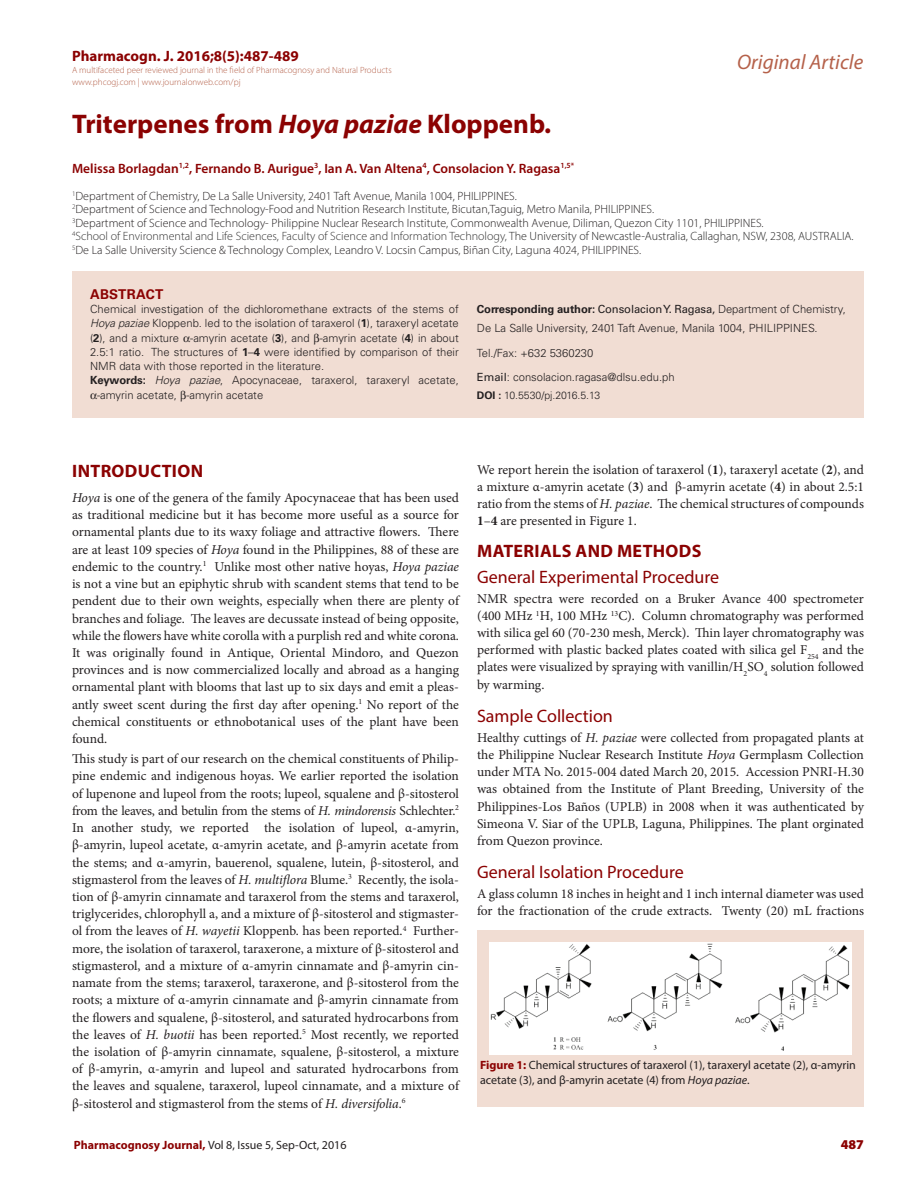
<style>
.page{position:relative;width:918px;height:1188px;background:#fff}
.page>*{position:absolute;margin:0;border:0;box-sizing:border-box;transform-origin:0 0}
.CT{font:700 27px "Myriad Pro";color:#8b0202}
.t1{font:italic 21px "Myriad Pro";color:#b5614a}
._2_HD{font:18px "Myriad Pro";color:#8b0202}
._1_HD{font:700 18px "Myriad Pro";letter-spacing:.02em;color:#8b0202}
.t2{font:700 15px "Myriad Pro";color:#8b0202}
.TXT{font:13.5px/17.2px "Minion Pro";color:#231f20;text-align:justify}
.CA{font:600 13.5px "Myriad Pro";color:#8b0202}
.ABS_HD{font:700 13.5px "Univers LT Std";letter-spacing:.02em;color:#8b0202}
.RRH{font:900 13.5px "Myriad Pro";color:#8b0202}
.CA_Aff{font:300 12px "Myriad Pro";color:#231f20}
.CA_Aff-2{font:300 12px "Myriad Pro";color:#333}
.FIG_CAP{font:12px/15px "Myriad Pro";color:#231f20}
.RRH-2{font:12px "Myriad Pro";color:#231f20}
.ABS_TXT{font:300 11.25px/14.2px "Univers LT Std";color:#231f20}
.ABS_AU_ADD{font:300 10.5px "Univers LT Std";color:#231f20}
.t3{font:300 9px/12px "Myriad Pro";color:#b5614a}
.s1{font-style:italic}
.s2{color:#222}
.s3{font-weight:700}
.s4{font-weight:400}
.s5{font-weight:700;color:#8b0202}
</style>
<div class="page">
<div style="left:72px;top:271px;width:792px;height:146px;background:#f1ddd3"></div>
<div style="left:477px;top:931px;width:387px;height:176px;background:#f1ddd3"></div>
<img style="left:489px;top:943px;width:362px;height:111px">
<p class="t2" style="left:72px;top:46px;width:228px">Pharmacogn. J. 2016;8(5):487-489</p>
<p class="t3" style="left:72px;top:64px;width:321px">A multifaceted peer reviewed journal in the field of Pharmacognosy and Natural Products www.phcogj.com | www.journalonweb.com/pj</p>
<h2 class="t1" style="left:737px;top:49px;width:128px">Original Article</h2>
<p class="CT" style="left:72px;top:106px;width:481px">Triterpenes from <span class="s1">Hoya paziae</span> Kloppenb.</p>
<p class="CA" style="left:72px;top:159px;width:504px">Melissa Borlagdan<sup>1,2</sup>, Fernando B. Aurigue<sup>3</sup>, Ian A. Van Altena<sup>4</sup>, Consolacion Y. Ragasa<sup>1,5*</sup></p>
<p class="CA_Aff" style="left:72px;top:189px;width:446px"><sup>1</sup>Department of Chemistry, De La Salle University, 2401 Taft Avenue, Manila 1004, PHILIPPINES.</p>
<p class="CA_Aff" style="left:72px;top:202px;width:584px"><sup>2</sup>Department of Science and Technology-Food and Nutrition Research Institute, Bicutan,Taguig, Metro Manila, PHILIPPINES.</p>
<p class="CA_Aff" style="left:72px;top:216px;width:693px"><sup>3</sup>Department of Science and Technology- Philippine Nuclear Research Institute, Commonwealth Avenue, Diliman, Quezon City 1101, PHILIPPINES.</p>
<p class="CA_Aff-2" style="left:72px;top:229px;width:783px"><sup>4</sup>School of Environmental and Life Sciences, Faculty of Science and Information Technology, <span class="s2">The University of Newcastle-Australia, Callaghan, NSW, 2308, AUSTRALIA.</span></p>
<p class="CA_Aff" style="left:72px;top:243px;width:571px"><sup>5</sup>De La Salle University Science &amp; Technology Complex, Leandro V. Locsin Campus, Biñan City, Laguna 4024, PHILIPPINES.</p>
<p class="ABS_HD" style="left:90px;top:286px;width:75px">ABSTRACT</p>
<p class="ABS_TXT" style="left:90px;top:302px;width:370px;text-align:justify">Chemical investigation of the dichloromethane extracts of the stems of <span class="s1">Hoya paziae</span> Kloppenb. led to the isolation of taraxerol (<span class="s3">1</span>), taraxeryl acetate (<span class="s3">2</span>), and a mixture -amyrin acetate (<span class="s3">3</span>), and -amyrin acetate (<span class="s3">4</span>) in about 2.5:1 ratio. The structures of <span class="s3">1</span>–<span class="s3">4</span> were identified by comparison of their NMR data with those reported in the literature.</p>
<p class="ABS_TXT" style="left:97px;top:373px;width:363px;text-indent:-7px"><span class="s3">Keywords:</span> <span class="s1">Hoya paziae</span>, Apocynaceae, taraxerol, taraxeryl acetate, -amyrin acetate, -amyrin acetate</p>
<p class="ABS_TXT" style="left:477px;top:300px;width:370px;line-height:18.8px"><span class="s3">Corresponding author:</span> <span class="s4">Consolacion Y. Ragasa,</span> Department of Chemistry,<br>De La Salle University, 2401 Taft Avenue, Manila 1004, PHILIPPINES.</p>
<p class="ABS_TXT" style="left:477px;top:346px;width:118px">Tel./Fax: +632 5360230</p>
<p class="ABS_TXT" style="left:477px;top:370px;width:199px"><span class="s4">Email</span>: consolacion.ragasa@dlsu.edu.ph</p>
<p class="ABS_AU_ADD" style="left:477px;top:389px;width:125px"><span class="s3">DOI :</span> 10.5530/pj.2016.5.13</p>
<p class="_1_HD" style="left:72px;top:460px;width:132px">INTRODUCTION</p>
<p class="TXT" style="left:72px;top:489px;width:389px"><span class="s1">Hoya</span> is one of the genera of the family Apocynaceae that has been used as traditional medicine but it has become more useful as a source for ornamental plants due to its waxy foliage and attractive flowers. There are at least 109 species of <span class="s1">Hoya</span> found in the Philippines, 88 of these are endemic to the country.<sup>1</sup> Unlike most other native hoyas, <span class="s1">Hoya paziae </span>is not a vine but an epiphytic shrub with scandent stems that tend to be pendent due to their own weights, especially when there are plenty of branches and foliage. The leaves are decussate instead of being opposite, while the flowers have white corolla with a purplish red and white corona.<br>It was originally found in Antique, Oriental Mindoro, and Quezon provinces and is now commercialized locally and abroad as a hanging ornamental plant with blooms that last up to six days and emit a pleas&shy;antly sweet scent during the first day after opening.<sup>1</sup> No report of the chemical constituents or ethnobotanical uses of the plant have been found.</p>
<p class="TXT" style="left:72px;top:750px;width:389px">This study is part of our research on the chemical constituents of Philip&shy;pine endemic and indigenous hoyas. We earlier reported the isolation of lupenone and lupeol from the roots; lupeol, squalene and β-sitosterol from the leaves, and betulin from the stems of <span class="s1">H. mindorensis</span> Schlechter.<sup>2<br></sup>In another study, we reported the isolation of lupeol, α-amyrin, β-amyrin, lupeol acetate, α-amyrin acetate, and β-amyrin acetate from the stems; and α-amyrin, bauerenol, squalene, lutein, β-sitosterol, and stigmasterol from the leaves of <span class="s1">H. multiflora</span> Blume.<sup>3</sup> Recently, the isola&shy;tion of β-amyrin cinnamate and taraxerol from the stems and taraxerol, triglycerides, chlorophyll a, and a mixture of β-sitosterol and stigmaster&shy;ol from the leaves of <span class="s1">H. wayetii</span> Kloppenb. has been reported.<sup>4</sup> Further&shy;more, the isolation of taraxerol, taraxerone, a mixture of β-sitosterol and stigmasterol, and a mixture of α-amyrin cinnamate and β-amyrin cin&shy;namate from the stems; taraxerol, taraxerone, and β-sitosterol from the roots; a mixture of α-amyrin cinnamate and β-amyrin cinnamate from the flowers and squalene, β-sitosterol, and saturated hydrocarbons from the leaves of <span class="s1">H. buotii</span> has been reported.<sup>5</sup> Most recently, we reported the isolation of β-amyrin cinnamate, squalene, β-sitosterol, a mixture of β-amyrin, α-amyrin and lupeol and saturated hydrocarbons from the leaves and squalene, taraxerol, lupeol cinnamate, and a mixture of β-sitosterol and stigmasterol from the stems of <span class="s1">H. diversifolia</span>.<sup>6</sup></p>
<p class="TXT" style="left:477px;top:461px;width:389px">We report herein the isolation of taraxerol (<span class="s3">1</span>), taraxeryl acetate (<span class="s3">2</span>), and a mixture α-amyrin acetate (<span class="s3">3</span>) and β-amyrin acetate (<span class="s3">4</span>) in about 2.5:1 ratio from the stems of <span class="s1">H. paziae</span>. The chemical structures of compounds <span class="s3">1</span>–<span class="s3">4</span> are presented in Figure 1.</p>
<p class="_1_HD" style="left:477px;top:539px;width:226px">MATERIALS AND METHODS</p>
<p class="_2_HD" style="left:477px;top:566px;width:244px">General Experimental Procedure</p>
<p class="TXT" style="left:477px;top:590px;width:389px">NMR spectra were recorded on a Bruker Avance 400 spectrometer (400 MHz <sup>1</sup>H, 100 MHz <sup>13</sup>C). Column chromatography was performed with silica gel 60 (70-230 mesh, Merck). Thin layer chromatography was performed with plastic backed plates coated with silica gel F<sub>254</sub> and the plates were visualized by spraying with vanillin/H<sub>2</sub>SO<sub>4</sub> solution followed by warming.</p>
<p class="_2_HD" style="left:477px;top:705px;width:137px">Sample Collection</p>
<p class="TXT" style="left:477px;top:729px;width:389px">Healthy cuttings of <span class="s1">H. paziae</span> were collected from propagated plants at the Philippine Nuclear Research Institute <span class="s1">Hoya</span> Germplasm Collection under MTA No. 2015-004 dated March 20, 2015. Accession PNRI-H.30 was obtained from the Institute of Plant Breeding, University of the Philippines-Los Baños (UPLB) in 2008 when it was authenticated by Simeona V. Siar of the UPLB, Laguna, Philippines. The plant orginated from Quezon province.</p>
<p class="_2_HD" style="left:477px;top:861px;width:208px">General Isolation Procedure</p>
<p class="TXT" style="left:477px;top:886px;width:389px">A glass column 18 inches in height and 1 inch internal diameter was used for the fractionation of the crude extracts. Twenty (20) mL fractions</p>
<p class="FIG_CAP" style="left:480px;top:1058px;width:377px"><span class="s5">Figure 1:</span> Chemical structures of taraxerol (1), taraxeryl acetate (2), α-amyrin acetate (3), and β-amyrin acetate (4) from <span class="s1">Hoya paziae</span>.</p>
<p class="RRH-2" style="left:74px;top:1138px;width:274px"><span class="s5">Pharmacognosy Journal,</span> Vol 8, Issue 5, Sep-Oct, 2016</p>
<p class="RRH" style="left:841px;top:1136px;width:25px">487</p>
</div>
